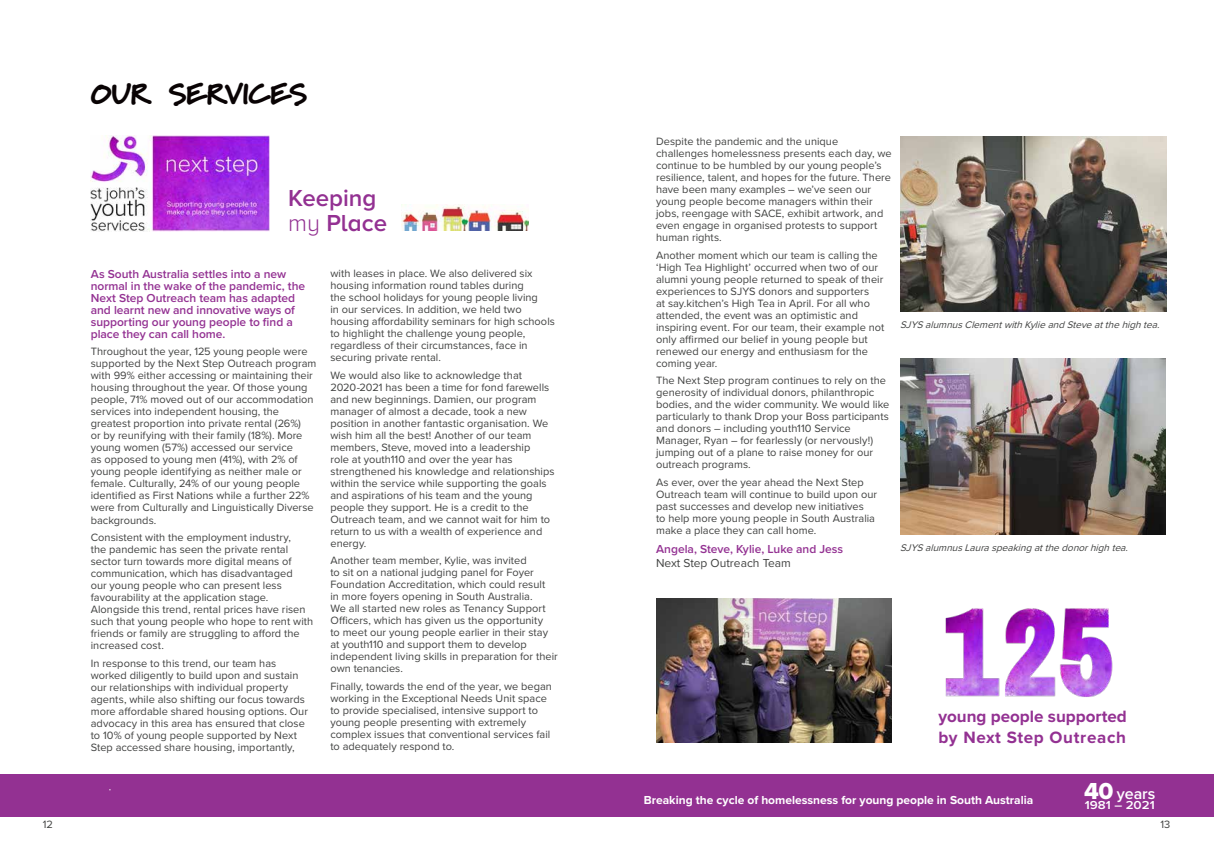
<style>
.page{position:relative;width:1214px;height:865px;background:#fff}
.page>*{position:absolute;margin:0;border:0;box-sizing:border-box;transform-origin:0 0}
.t1{font:700 45px "Marydale";letter-spacing:-.015em;color:#090304}
.t2{font:600 24px/24px "Proxima Nova A";color:#933192}
.t3{font:700 17px/20.4px "Proxima Nova";color:#933192}
.t4{font:600 16px "Proxima Nova";color:#fff}
.t5{font:600 12px/12px "Proxima Nova";color:#933192}
.t6{font:700 12px "Proxima Nova";color:#fff}
.t7{font:12px "Proxima Nova";color:#424342}
.t8{font:600 12px "Proxima Nova";color:#fff;scale:1.11 1}
.t9{font:11px/12px "Proxima Nova";letter-spacing:.005em;color:#424342}
.t10{font:italic 10px "Proxima Nova";color:#424342}
.s1{font-weight:300}
.s2{font-family:"Proxima Nova Extrabld";font-weight:400;font-size:24px}
</style>
<div class="page">
<img style="left:945px;top:608px;width:168px;height:89px">
<img style="left:90px;top:135px;width:179px;height:96px">
<img style="left:401px;top:204px;width:128px;height:26px">
<img style="left:900px;top:137px;width:266px;height:175px">
<img style="left:900px;top:358px;width:265px;height:176px">
<div style="left:0;top:774px;width:1213px;height:42px;background:#933192"></div>
<img style="left:656px;top:599px;width:235px;height:144px">
<h1 class="t1" style="left:91px;top:62px;width:218px">our services</h1>
<h2 class="t2" style="left:288px;top:186px;width:100px">Keeping <span class="s1">my</span> Place</h2>
<p class="t5" style="left:91px;top:267px;width:216px">As South Australia settles into a new normal in the wake of the pandemic, the Next Step Outreach team has adapted and learnt new and innovative ways of supporting our young people to find a place they can call home.</p>
<p class="t9" style="left:91px;top:345px;width:227px">Throughout the year, 125 young people were supported by the Next Step Outreach program with 99% either accessing or maintaining their housing throughout the year. Of those young people, 71% moved out of our accommodation services into independent housing, the greatest proportion into private rental (26%)<br>or by reunifying with their family (18%). More young women (57%) accessed our service<br>as opposed to young men (41%), with 2% of young people identifying as neither male or female. Culturally, 24% of our young people identified as First Nations while a further 22% were from Culturally and Linguistically Diverse backgrounds.</p>
<p class="t9" style="left:91px;top:531px;width:224px">Consistent with the employment industry,<br>the pandemic has seen the private rental sector turn towards more digital means of communication, which has disadvantaged<br>our young people who can present less favourability at the application stage.<br>Alongside this trend, rental prices have risen such that young people who hope to rent with friends or family are struggling to afford the increased cost.</p>
<p class="t9" style="left:91px;top:656px;width:219px">In response to this trend, our team has worked diligently to build upon and sustain our relationships with individual property agents, while also shifting our focus towards more affordable shared housing options. Our advocacy in this area has ensured that close to 10% of young people supported by Next Step accessed share housing, importantly,</p>
<p class="t9" style="left:330px;top:267px;width:226px">with leases in place. We also delivered six housing information round tables during<br>the school holidays for young people living<br>in our services. In addition, we held two housing affordability seminars for high schools to highlight the challenge young people, regardless of their circumstances, face in securing private rental.</p>
<p class="t9" style="left:330px;top:368px;width:226px">We would also like to acknowledge that 2020-2021 has been a time for fond farewells and new beginnings. Damien, our program manager of almost a decade, took a new position in another fantastic organisation. We wish him all the best! Another of our team members, Steve, moved into a leadership<br>role at youth110 and over the year has strengthened his knowledge and relationships within the service while supporting the goals and aspirations of his team and the young people they support. He is a credit to the Outreach team, and we cannot wait for him to return to us with a wealth of experience and energy.</p>
<p class="t9" style="left:330px;top:554px;width:229px">Another team member, Kylie, was invited<br>to sit on a national judging panel for Foyer Foundation Accreditation, which could result<br>in more foyers opening in South Australia.<br>We all started new roles as Tenancy Support Officers, which has given us the opportunity<br>to meet our young people earlier in their stay at youth110 and support them to develop independent living skills in preparation for their own tenancies.</p>
<p class="t9" style="left:330px;top:680px;width:223px">Finally, towards the end of the year, we began working in the Exceptional Needs Unit space to provide specialised, intensive support to young people presenting with extremely complex issues that conventional services fail to adequately respond to.</p>
<p class="t9" style="left:656px;top:135px;width:237px">Despite the pandemic and the unique challenges homelessness presents each day, we continue to be humbled by our young people’s resilience, talent, and hopes for the future. There have been many examples – we’ve seen our young people become managers within their jobs, reengage with SACE, exhibit artwork, and even engage in organised protests to support human rights.</p>
<p class="t9" style="left:656px;top:248px;width:230px">Another moment which our team is calling the ‘High Tea Highlight’ occurred when two of our alumni young people returned to speak of their experiences to SJYS donors and supporters<br>at say.kitchen’s High Tea in April. For all who attended, the event was an optimistic and inspiring event. For our team, their example not only affirmed our belief in young people but renewed our energy and enthusiasm for the coming year.</p>
<p class="t9" style="left:656px;top:374px;width:235px">The Next Step program continues to rely on the generosity of individual donors, philanthropic bodies, and the wider community. We would like particularly to thank Drop your Boss participants and donors – including youth110 Service Manager, Ryan – for fearlessly (or nervously!) jumping out of a plane to raise money for our outreach programs.</p>
<p class="t9" style="left:656px;top:476px;width:222px">As ever, over the year ahead the Next Step Outreach team will continue to build upon our past successes and develop new initiatives<br>to help more young people in South Australia make a place they can call home.</p>
<p class="t5" style="left:656px;top:542px;width:188px">Angela, Steve, Kylie, Luke and Jess</p>
<p class="t7" style="left:656px;top:554px;width:136px">Next Step Outreach Team</p>
<p class="t10" style="left:900px;top:317px;width:264px">SJYSalumnusClementwithKylieandSteveatthehightea.</p>
<p class="t10" style="left:900px;top:540px;width:233px">SJYSalumnusLauraspeakingatthedonorhightea.</p>
<h3 class="t3" style="left:938px;top:706px;width:190px">young people supported by Next Step Outreach</h3>
<p class="t6" style="left:643px;top:791px;width:391px">Breaking the cycle of homelessness for young people in South Australia</p>
<h3 class="t4" style="left:1084px;top:781px;width:73px"><span class="s2">40</span> years</h3>
<p class="t8" style="left:1084px;top:795px;width:64px">1981 – 2021</p>
<p class="t9" style="left:43px;top:818px;width:12px">12</p>
<p class="t9" style="left:1160px;top:818px;width:11px">13</p>
</div>
